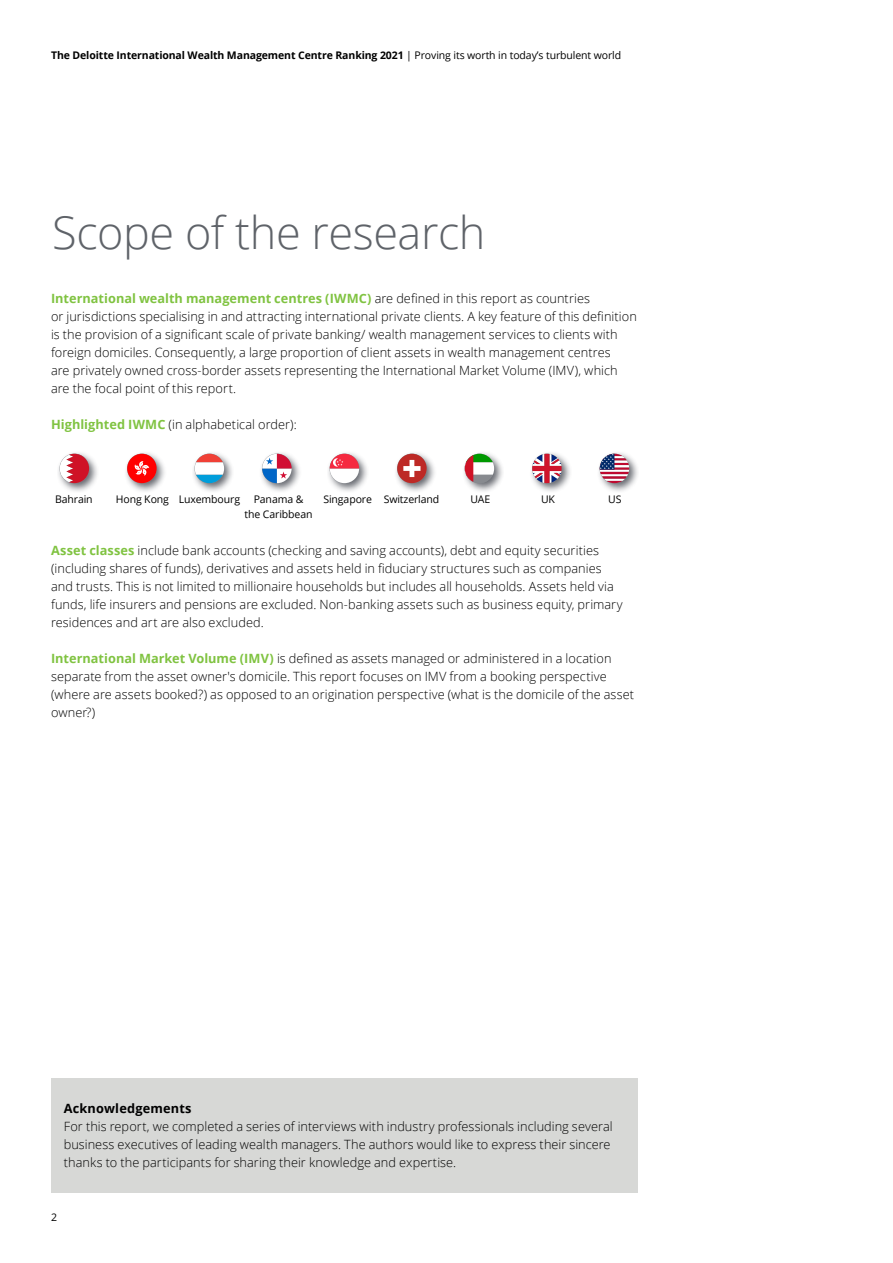
<style>
.page{position:relative;width:893px;height:1263px;background:#fff}
.page>*{position:absolute;margin:0;border:0;box-sizing:border-box;transform-origin:0 0}
.t1{font:300 45px "Open Sans";letter-spacing:-.01em;color:#5f6369}
.t2{font:300 12.75px/18px "Open Sans";letter-spacing:.005em;color:#000}
.t3{font:700 12.75px "Open Sans";letter-spacing:.015em;color:#000}
.t4{font:700 10.5px "Open Sans";letter-spacing:-.01em;color:#000}
.t5{font:10.5px "Open Sans";letter-spacing:-.01em;color:#000}
.s1{font-weight:400}
.s2{font-weight:700;color:#80c341}
</style>
<div class="page">
<div style="left:51px;top:1078px;width:587px;height:114px;background:#d7d8d6"></div>
<div style="left:56px;top:450px;width:43px;height:43px;background:#333740;opacity:.75"></div>
<svg style="left:60px;top:454px;width:29px;height:29px"></svg>
<div style="left:123px;top:450px;width:44px;height:43px;background:#333740;opacity:.75"></div>
<div style="left:127px;top:454px;width:30px;height:29px;background:#f00;border-radius:50%"></div>
<svg style="left:134px;top:461px;width:15px;height:15px"></svg>
<div style="left:258px;top:450px;width:44px;height:43px;background:#333740;opacity:.75"></div>
<svg style="left:262px;top:454px;width:30px;height:29px"></svg>
<div style="left:191px;top:450px;width:43px;height:43px;background:#333740;opacity:.75"></div>
<svg style="left:195px;top:454px;width:29px;height:29px"></svg>
<div style="left:393px;top:450px;width:44px;height:43px;background:#333740;opacity:.75"></div>
<div style="left:397px;top:454px;width:30px;height:29px;background:#bd2926;border-radius:50%"></div>
<svg style="left:403px;top:460px;width:17px;height:17px"></svg>
<div style="left:326px;top:450px;width:43px;height:43px;background:#333740;opacity:.75"></div>
<svg style="left:330px;top:454px;width:29px;height:29px"></svg>
<div style="left:528px;top:450px;width:44px;height:43px;background:#333740;opacity:.75"></div>
<svg style="left:532px;top:454px;width:30px;height:29px"></svg>
<div style="left:461px;top:450px;width:43px;height:43px;background:#333740;opacity:.75"></div>
<svg style="left:465px;top:454px;width:29px;height:29px"></svg>
<div style="left:596px;top:450px;width:43px;height:43px;background:#333740;opacity:.75"></div>
<svg style="left:600px;top:454px;width:29px;height:29px"></svg>
<p class="t4" style="left:51px;top:48px;width:572px">The Deloitte International Wealth Management Centre Ranking 2021 <span class="s1">| Proving its worth in today’s turbulent world</span></p>
<h1 class="t1" style="left:52px;top:202px;width:435px">Scope of the research</h1>
<p class="t2" style="left:51px;top:289px;width:587px"><span class="s2">International wealth management centres (IWMC)</span> are defined in this report as countries<br>or jurisdictions specialising in and attracting international private clients. A key feature of this definition is the provision of a significant scale of private banking/ wealth management services to clients with foreign domiciles. Consequently, a large proportion of client assets in wealth management centres<br>are privately owned cross-border assets representing the International Market Volume (IMV), which are the focal point of this report.</p>
<p class="t2" style="left:51px;top:415px;width:247px"><span class="s2">Highlighted IWMC</span> (in alphabetical order):</p>
<p class="t5" style="left:55px;top:492px;width:39px">Bahrain</p>
<p class="t5" style="left:116px;top:492px;width:126px">Hong Kong Luxembourg</p>
<p class="t5" style="left:254px;top:492px;width:51px">Panama &amp;</p>
<p class="t5" style="left:384px;top:492px;width:57px">Switzerland</p>
<p class="t5" style="left:470px;top:492px;width:21px">UAE</p>
<p class="t5" style="left:541px;top:492px;width:15px">UK</p>
<p class="t5" style="left:608px;top:492px;width:15px">US</p>
<p class="t5" style="left:245px;top:507px;width:69px">the Caribbean</p>
<p class="t5" style="left:323px;top:492px;width:50px">Singapore</p>
<p class="t2" style="left:51px;top:541px;width:573px"><span class="s2">Asset classes</span> include bank accounts (checking and saving accounts), debt and equity securities (including shares of funds), derivatives and assets held in fiduciary structures such as companies and trusts. This is not limited to millionaire households but includes all households. Assets held via funds, life insurers and pensions are excluded. Non-banking assets such as business equity, primary residences and art are also excluded.</p>
<p class="t2" style="left:51px;top:649px;width:585px"><span class="s2">International Market Volume (IMV)</span> is defined as assets managed or administered in a location separate from the asset owner's domicile. This report focuses on IMV from a booking perspective (where are assets booked?) as opposed to an origination perspective (what is the domicile of the asset owner?)</p>
<p class="t3" style="left:64px;top:1099px;width:129px">Acknowledgements</p>
<p class="t2" style="left:64px;top:1117px;width:550px">For this report, we completed a series of interviews with industry professionals including several business executives of leading wealth managers. The authors would like to express their sincere thanks to the participants for sharing their knowledge and expertise.</p>
<p class="t5" style="left:51px;top:1210px;width:8px">2</p>
</div>
